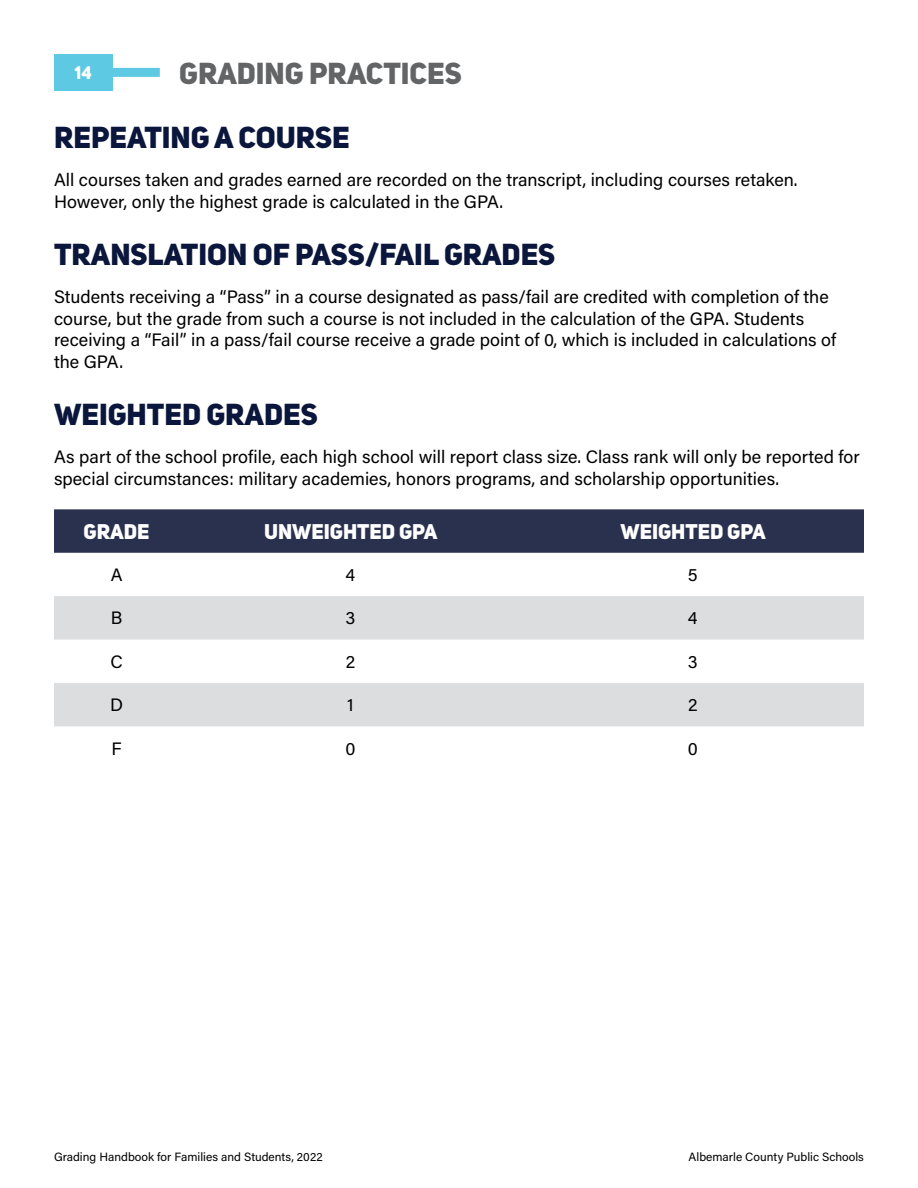
<style>
.page{position:relative;width:918px;height:1188px;background:#fff}
.page>*{position:absolute;margin:0;border:0;box-sizing:border-box;transform-origin:0 0}
.t1{font:30px "Uni Sans Heavy CAPS";color:#0a163b}
.t2{font:30px "Uni Sans Heavy CAPS";color:#636466}
.t3{font:21px "Uni Sans Heavy CAPS";color:#fff}
.t4{font:18px/21.6px "Acumin Variable Concept";color:#000}
.t5{font:18px "Uni Sans Heavy CAPS";color:#fff}
.t6{font:12px "Acumin Variable Concept";color:#000}
</style>
<div class="page">
<div style="left:54px;top:54px;width:58px;height:37px;background:#5ec9e3"></div>
<div style="left:112px;top:68px;width:48px;height:9px;background:#5ec9e3"></div>
<div style="left:54px;top:509px;width:810px;height:44px;background:#29314f"></div>
<svg style="left:54px;top:596px;width:810px;height:130px;fill:#dcddde"></svg>
<p class="t5" style="left:75px;top:61px;width:19px">14</p>
<h1 class="t2" style="left:179px;top:54px;width:284px">GRADING PRACTICES</h1>
<h1 class="t1" style="left:54px;top:118px;width:297px">REPEATING A COURSE</h1>
<p class="t4" style="left:54px;top:168px;width:745px">All courses taken and grades earned are recorded on the transcript, including courses retaken.<br>However, only the highest grade is calculated in the GPA.</p>
<h1 class="t1" style="left:54px;top:235px;width:503px">TRANSLATION OF PASS/FAIL GRADES</h1>
<p class="t4" style="left:54px;top:285px;width:784px">Students receiving a “Pass” in a course designated as pass/fail are credited with completion of the course, but the grade from such a course is not included in the calculation of the GPA. Students receiving a “Fail” in a pass/fail course receive a grade point of 0, which is included in calculations of the GPA.</p>
<h1 class="t1" style="left:54px;top:395px;width:265px">WEIGHTED GRADES</h1>
<p class="t4" style="left:54px;top:445px;width:807px">As part of the school profile, each high school will report class size. Class rank will only be reported for special circumstances: military academies, honors programs, and scholarship opportunities.</p>
<p class="t3" style="left:84px;top:518px;width:67px">GRADE</p>
<p class="t3" style="left:264px;top:518px;width:175px">UNWEIGHTED GPA</p>
<p class="t3" style="left:620px;top:518px;width:147px">WEIGHTED GPA</p>
<p class="t4" style="left:111px;top:563px;width:13px">A</p>
<p class="t4" style="left:346px;top:563px;width:11px">4</p>
<p class="t4" style="left:688px;top:563px;width:11px">5</p>
<p class="t4" style="left:111px;top:607px;width:13px">B</p>
<p class="t4" style="left:346px;top:607px;width:11px">3</p>
<p class="t4" style="left:688px;top:607px;width:11px">4</p>
<p class="t4" style="left:110px;top:650px;width:14px">C</p>
<p class="t4" style="left:346px;top:650px;width:11px">2</p>
<p class="t4" style="left:688px;top:650px;width:11px">3</p>
<p class="t4" style="left:110px;top:694px;width:14px">D</p>
<p class="t4" style="left:347px;top:694px;width:8px">1</p>
<p class="t4" style="left:688px;top:694px;width:11px">2</p>
<p class="t4" style="left:112px;top:738px;width:12px">F</p>
<p class="t4" style="left:345px;top:738px;width:12px">0</p>
<p class="t4" style="left:688px;top:738px;width:12px">0</p>
<p class="t6" style="left:54px;top:1149px;width:270px">Grading Handbook for Families and Students, 2022</p>
<p class="t6" style="left:689px;top:1149px;width:177px">Albemarle County Public Schools</p>
</div>
